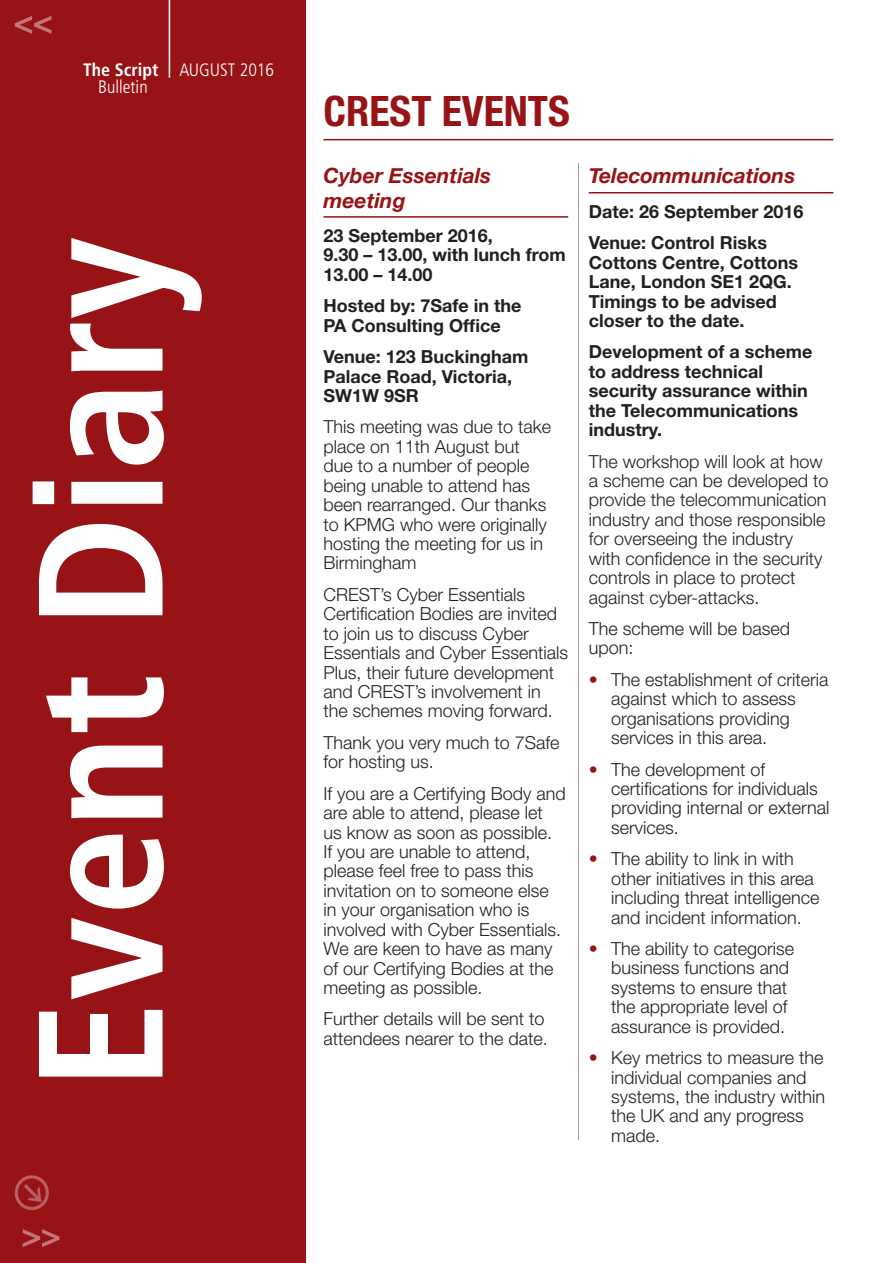
<style>
.page{position:relative;width:893px;height:1263px;background:#fff}
.page>*{position:absolute;margin:0;border:0;box-sizing:border-box;transform-origin:0 0}
.t1{font:700 condensed 177px "Frutiger";color:#fff}
.t2{font:700 condensed 42px "Helvetica Neue";color:#981316}
.t3{font:italic 700 21px/24.2px "Helvetica Neue";color:#981316}
.t4{font:300 18px/19.4px "Helvetica Neue";color:#231f20}
.t5{font:700 18px/19.4px "Helvetica Neue";color:#231f20}
.t6{font:300 condensed 18px/17px "Frutiger";color:#fff}
.s1{font-weight:700}
.s2{color:#981316}
</style>
<div class="page">
<div style="left:0;top:0;width:305px;height:1263px;background:#981316"></div>
<hr style="left:323px;top:216px;width:245px;height:2px;background:#981316">
<hr style="left:589px;top:192px;width:244px;height:1px;background:#981316">
<hr style="left:323px;top:139px;width:510px;height:1px;background:#981316">
<svg style="left:15px;top:16px;width:36px;height:18px"></svg>
<div style="left:15px;top:1175px;width:34px;height:35px;border:3px solid #fff;border-radius:50%"></div>
<svg style="left:24px;top:1184px;width:17px;height:18px"></svg>
<svg style="left:23px;top:1229px;width:37px;height:18px"></svg>
<hr style="left:578px;top:163px;width:1px;height:977px;background:#989999">
<hr style="left:169px;top:0;width:1px;height:78px;background:#fff">
<p class="t6" style="left:98px;top:61px;width:177px;text-indent:-15px"><span class="s1">The Script</span> AUGUST 2016<br>Bulletin</p>
<h1 class="t1" style="left:-4px;top:1090px;width:854px;rotate:-90deg">Event Diary</h1>
<h2 class="t2" style="left:323px;top:86px;width:248px">CREST EVENTS</h2>
<p class="t3" style="left:323px;top:164px;width:169px">Cyber Essentials meeting</p>
<p class="t5" style="left:323px;top:226px;width:244px">23 September 2016,<br>9.30 – 13.00, with lunch from<br>13.00 – 14.00</p>
<p class="t5" style="left:323px;top:296px;width:200px">Hosted by: 7Safe in the<br>PA Consulting Office</p>
<p class="t5" style="left:323px;top:347px;width:207px">Venue: 123 Buckingham<br>Palace Road, Victoria,<br>SW1W 9SR</p>
<p class="t4" style="left:323px;top:417px;width:229px">This meeting was due to take place on 11th August but due to a number of people being unable to attend has been rearranged. Our thanks to KPMG who were originally hosting the meeting for us in<br>Birmingham</p>
<p class="t4" style="left:323px;top:584px;width:246px">CREST’s Cyber Essentials<br>Certification Bodies are invited to join us to discuss Cyber<br>Essentials and Cyber Essentials<br>Plus, their future development and CREST’s involvement in the schemes moving forward.</p>
<p class="t4" style="left:323px;top:732px;width:238px">Thank you very much to 7Safe for hosting us.</p>
<p class="t4" style="left:323px;top:783px;width:244px">If you are a Certifying Body and are able to attend, please let<br>us know as soon as possible.<br>If you are unable to attend, please feel free to pass this invitation on to someone else in your organisation who is involved with Cyber Essentials.<br>We are keen to have as many of our Certifying Bodies at the meeting as possible.</p>
<p class="t4" style="left:323px;top:1009px;width:226px">Further details will be sent to attendees nearer to the date.</p>
<p class="t3" style="left:589px;top:164px;width:208px">Telecommunications</p>
<p class="t5" style="left:589px;top:195px;width:216px;line-height:31.5px">Date: 26 September 2016<br>Venue: Control Risks</p>
<p class="t5" style="left:589px;top:252px;width:211px">Cottons Centre, Cottons<br>Lane, London SE1 2QG.<br>Timings to be advised closer to the date.</p>
<p class="t5" style="left:589px;top:342px;width:225px">Development of a scheme to address technical security assurance within the Telecommunications industry.</p>
<p class="t4" style="left:589px;top:451px;width:241px">The workshop will look at how a scheme can be developed to provide the telecommunication industry and those responsible for overseeing the industry with confidence in the security controls in place to protect against cyber-attacks.</p>
<p class="t4" style="left:589px;top:618px;width:203px">The scheme will be based upon:</p>
<p class="t4" style="left:611px;top:669px;width:219px;text-indent:-22px"><span class="s2">•</span> The establishment of criteria against which to assess organisations providing services in this area.</p>
<p class="t4" style="left:611px;top:759px;width:220px;text-indent:-22px"><span class="s2">•</span> The development of certifications for individuals providing internal or external services.</p>
<p class="t4" style="left:611px;top:849px;width:210px;text-indent:-22px"><span class="s2">•</span> The ability to link in with other initiatives in this area including threat intelligence and incident information.</p>
<p class="t4" style="left:611px;top:938px;width:185px;text-indent:-22px"><span class="s2">•</span> The ability to categorise business functions and systems to ensure that the appropriate level of assurance is provided.</p>
<p class="t4" style="left:611px;top:1048px;width:215px;text-indent:-22px"><span class="s2">•</span> Key metrics to measure the individual companies and systems, the industry within the UK and any progress made.</p>
</div>
